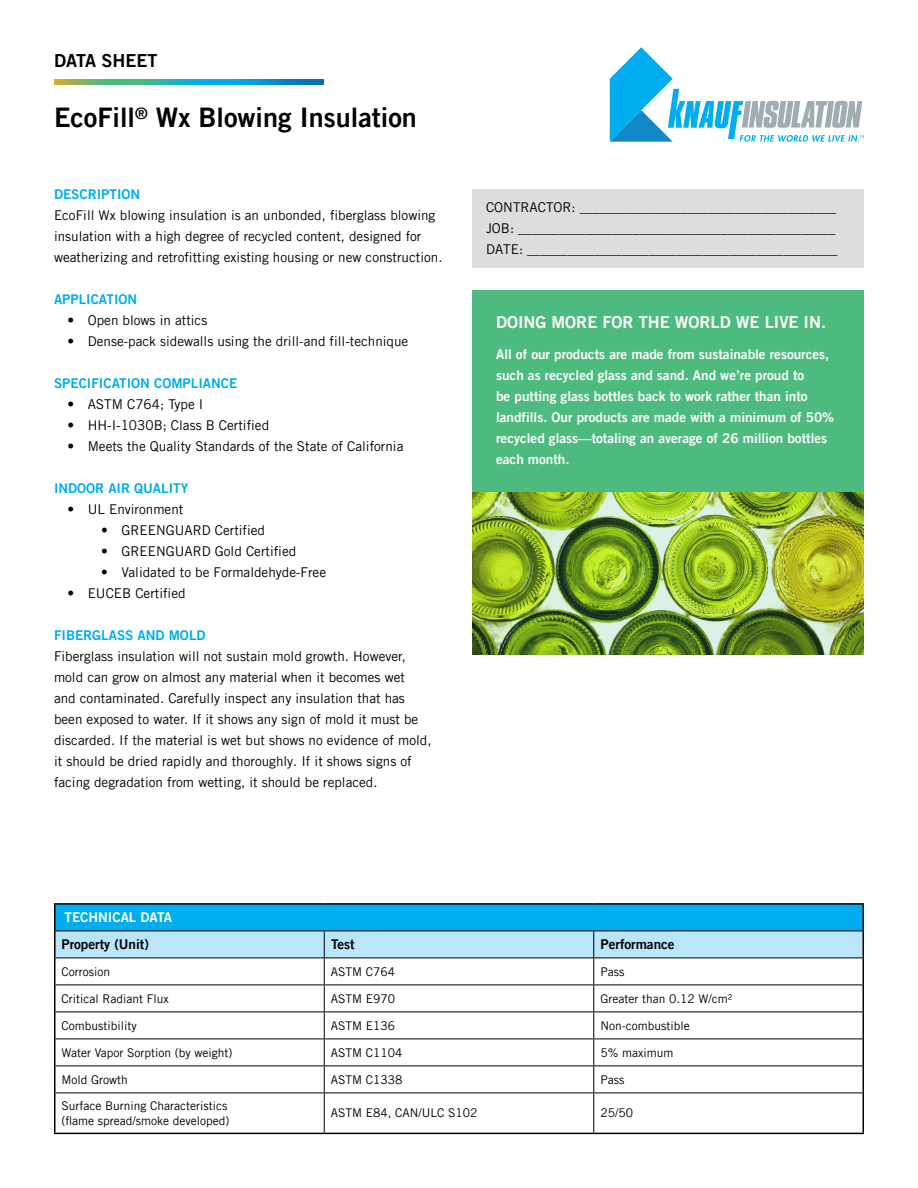
<style>
.page{position:relative;width:918px;height:1188px;background:#fff}
.page>*{position:absolute;margin:0;border:0;box-sizing:border-box;transform-origin:0 0}
.t1{font:27px "Trade Gothic LT Pro Bd 2";color:#000}
.t2{font:18px "Trade Gothic LT Pro Bd 2";color:#000}
.t3{font:16.5px "Trade Gothic LT Pro Bd 2";color:#fff}
.t4{font:13.5px/21px "Trade Gothic LT Pro";color:#000}
.t5{font:13.5px/21px "Trade Gothic LT Pro Bd 2";color:#fff}
.t6{font:13.5px "Trade Gothic LT Pro Bd 2";color:#00aeef}
.t7{font:13.5px "Trade Gothic LT Pro Bd 2";color:#000}
.t8{font:12px/15px "Trade Gothic LT Pro";color:#000}
</style>
<div class="page">
<svg style="left:610px;top:47px;width:254px;height:95px"></svg>
<img style="left:54px;top:79px;width:270px;height:6px">
<div style="left:472px;top:189px;width:392px;height:79px;background:#dcddde"></div>
<div style="left:55px;top:904px;width:808px;height:27px;background:#00aeef"></div>
<hr style="left:54px;top:903px;width:270px;height:2px;background:#000">
<hr style="left:54px;top:905px;width:2px;height:26px;background:#000">
<hr style="left:324px;top:903px;width:270px;height:2px;background:#000">
<hr style="left:594px;top:903px;width:270px;height:2px;background:#000">
<hr style="left:862px;top:905px;width:2px;height:26px;background:#000">
<hr style="left:54px;top:931px;width:2px;height:27px;background:#000">
<hr style="left:862px;top:931px;width:2px;height:27px;background:#000">
<hr style="left:54px;top:958px;width:2px;height:27px;background:#000">
<hr style="left:862px;top:958px;width:2px;height:27px;background:#000">
<hr style="left:54px;top:985px;width:2px;height:27px;background:#000">
<hr style="left:862px;top:985px;width:2px;height:27px;background:#000">
<hr style="left:54px;top:1012px;width:2px;height:27px;background:#000">
<hr style="left:862px;top:1012px;width:2px;height:27px;background:#000">
<hr style="left:54px;top:1039px;width:2px;height:27px;background:#000">
<hr style="left:862px;top:1039px;width:2px;height:27px;background:#000">
<hr style="left:54px;top:1066px;width:2px;height:27px;background:#000">
<hr style="left:862px;top:1066px;width:2px;height:27px;background:#000">
<hr style="left:54px;top:1093px;width:2px;height:40px;background:#000">
<hr style="left:862px;top:1093px;width:2px;height:40px;background:#000">
<hr style="left:54px;top:1133px;width:270px;height:1px;background:#000">
<hr style="left:324px;top:1133px;width:270px;height:1px;background:#000">
<hr style="left:594px;top:1133px;width:270px;height:1px;background:#000">
<svg style="left:55px;top:931px;width:808px;height:162px"></svg>
<hr style="left:56px;top:1093px;width:268px;height:1px;background:#000">
<hr style="left:324px;top:1093px;width:270px;height:1px;background:#000">
<hr style="left:324px;top:1093px;width:1px;height:40px;background:#000">
<hr style="left:594px;top:1093px;width:269px;height:1px;background:#000">
<hr style="left:593px;top:1093px;width:1px;height:40px;background:#000">
<div style="left:472px;top:290px;width:392px;height:203px;background:#4dbb7f"></div>
<img style="left:472px;top:493px;width:392px;height:162px">
<h2 class="t2" style="left:54px;top:49px;width:105px">DATA SHEET</h2>
<h1 class="t1" style="left:54px;top:101px;width:364px">EcoFill<sup>®</sup> Wx Blowing Insulation</h1>
<p class="t6" style="left:54px;top:186px;width:88px">DESCRIPTION</p>
<p class="t4" style="left:54px;top:204px;width:390px">EcoFill Wx blowing insulation is an unbonded, fiberglass blowing insulation with a high degree of recycled content, designed for weatherizing and retrofitting existing housing or new construction.</p>
<p class="t6" style="left:54px;top:291px;width:85px">APPLICATION</p>
<p class="t4" style="left:68px;top:309px;width:141px">• Open blows in attics</p>
<p class="t4" style="left:68px;top:330px;width:342px">• Dense-pack sidewalls using the drill-and fill-technique</p>
<p class="t6" style="left:54px;top:375px;width:185px">SPECIFICATION COMPLIANCE</p>
<p class="t4" style="left:68px;top:393px;width:137px">• ASTM C764; Type I</p>
<p class="t4" style="left:68px;top:414px;width:203px">• HH-I-1030B; Class B Certified</p>
<p class="t4" style="left:68px;top:435px;width:337px">• Meets the Quality Standards of the State of California</p>
<p class="t6" style="left:54px;top:480px;width:136px">INDOOR AIR QUALITY</p>
<p class="t4" style="left:68px;top:498px;width:117px">• UL Environment</p>
<p class="t4" style="left:101px;top:519px;width:165px">• GREENGUARD Certified</p>
<p class="t4" style="left:101px;top:540px;width:197px">• GREENGUARD Gold Certified</p>
<p class="t4" style="left:101px;top:561px;width:226px">• Validated to be Formaldehyde-Free</p>
<p class="t4" style="left:68px;top:582px;width:120px">• EUCEB Certified</p>
<p class="t6" style="left:54px;top:627px;width:153px">FIBERGLASS AND MOLD</p>
<p class="t4" style="left:54px;top:645px;width:379px">Fiberglass insulation will not sustain mold growth. However, mold can grow on almost any material when it becomes wet<br>and contaminated. Carefully inspect any insulation that has been exposed to water. If it shows any sign of mold it must be discarded. If the material is wet but shows no evidence of mold, it should be dried rapidly and thoroughly. If it shows signs of facing degradation from wetting, it should be replaced.</p>
<p class="t4" style="left:486px;top:197px;width:353px">CONTRACTOR: ______________________________________<br>JOB: _______________________________________________<br>DATE: ______________________________________________</p>
<p class="t3" style="left:496px;top:312px;width:331px">DOING MORE FOR THE WORLD WE LIVE IN.</p>
<p class="t5" style="left:496px;top:344px;width:340px">All of our products are made from sustainable resources, such as recycled glass and sand. And we’re proud to<br>be putting glass bottles back to work rather than into landfills. Our products are made with a minimum of 50% recycled glass—totaling an average of 26 million bottles each month.</p>
<p class="t5" style="left:65px;top:907px;width:109px">TECHNICAL DATA</p>
<p class="t7" style="left:62px;top:936px;width:89px">Property (Unit)</p>
<p class="t7" style="left:331px;top:936px;width:25px">Test</p>
<p class="t7" style="left:601px;top:936px;width:76px">Performance</p>
<p class="t8" style="left:62px;top:964px;width:50px">Corrosion</p>
<p class="t8" style="left:331px;top:964px;width:66px">ASTM C764</p>
<p class="t8" style="left:600px;top:964px;width:25px">Pass</p>
<p class="t8" style="left:61px;top:991px;width:109px">Critical Radiant Flux</p>
<p class="t8" style="left:331px;top:991px;width:66px">ASTM E970</p>
<p class="t8" style="left:600px;top:991px;width:133px">Greater than 0.12 W/cm²</p>
<p class="t8" style="left:61px;top:1018px;width:77px">Combustibility</p>
<p class="t8" style="left:331px;top:1018px;width:66px">ASTM E136</p>
<p class="t8" style="left:600px;top:1018px;width:91px">Non-combustible</p>
<p class="t8" style="left:61px;top:1045px;width:173px">Water Vapor Sorption (by weight)</p>
<p class="t8" style="left:331px;top:1045px;width:73px">ASTM C1104</p>
<p class="t8" style="left:600px;top:1045px;width:74px">5% maximum</p>
<p class="t8" style="left:61px;top:1072px;width:68px">Mold Growth</p>
<p class="t8" style="left:331px;top:1072px;width:73px">ASTM C1338</p>
<p class="t8" style="left:600px;top:1072px;width:25px">Pass</p>
<p class="t8" style="left:61px;top:1098px;width:169px">Surface Burning Characteristics (flame spread/smoke developed)</p>
<p class="t8" style="left:331px;top:1105px;width:148px">ASTM E84, CAN/ULC S102</p>
<p class="t8" style="left:600px;top:1105px;width:34px">25/50</p>
</div>
